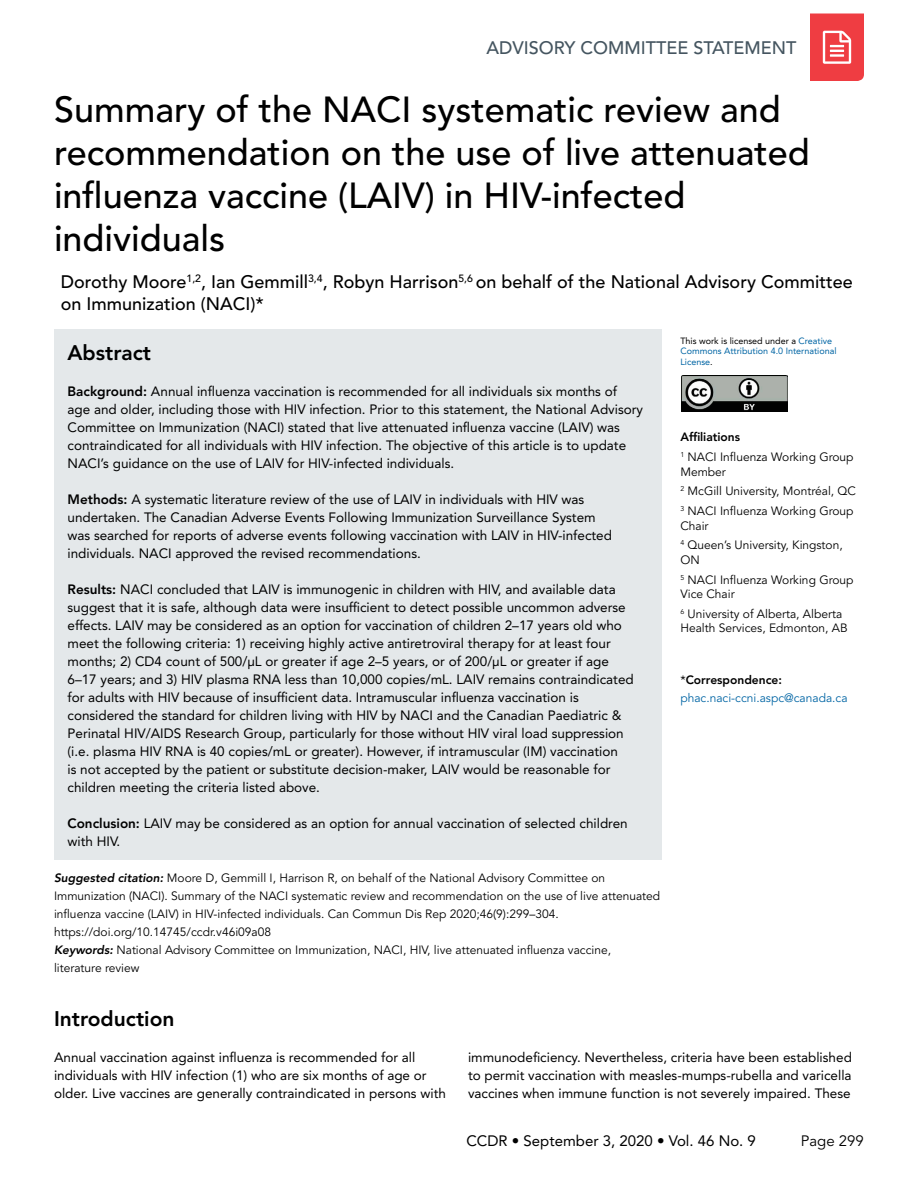
<style>
.page{position:relative;width:918px;height:1188px;background:#fff}
.page>*{position:absolute;margin:0;border:0;box-sizing:border-box;transform-origin:0 0}
.t1{font:500 36px/43.2px "Avenir LT Std";color:#000}
.t2{font:800 21px "Avenir LT Std";color:#000}
.t3{font:500 18px/21.6px "Avenir LT Std";color:#000}
.t4{font:500 18px "Avenir LT Std";color:#455560}
.t5{font:15px "Avenir LT Std";color:#000}
.t6{font:15px "Avenir LT Std";color:#000}
.t7{font:13.5px/18px "Avenir LT Std";color:#000}
.t8{font:12px/19.8px "Avenir LT Std";color:#000}
.t9{font:12px/18px "Avenir LT Std";color:#0065a4}
.t10{font:9px/10.5px "Avenir LT Std";color:#0065a4}
.s1{font-weight:800}
.s2{color:#000}
.s3{font-weight:800;color:#000}
.s4{font-weight:800;font-style:italic}
</style>
<div class="page">
<svg style="left:810px;top:14px;width:54px;height:67px;background:#f05256"></svg>
<div style="left:54px;top:329px;width:608px;height:531px;background:#e4e8ea"></div>
<img style="left:682px;top:375px;width:105px;height:37px">
<h3 class="t4" style="left:487px;top:37px;width:311px">ADVISORY COMMITTEE STATEMENT</h3>
<h1 class="t1" style="left:54px;top:89px;width:757px">Summary of the NACI systematic review and recommendation on the use of live attenuated influenza vaccine (LAIV) in HIV-infected individuals</h1>
<h3 class="t3" style="left:61px;top:271px;width:793px">Dorothy Moore<sup>1,2</sup>, Ian Gemmill<sup>3,4</sup>, Robyn Harrison<sup>5,6</sup> on behalf of the National Advisory Committee on Immunization (NACI)*</h3>
<h2 class="t2" style="left:68px;top:340px;width:85px">Abstract</h2>
<p class="t7" style="left:68px;top:382px;width:577px"><span class="s1">Background:</span> Annual influenza vaccination is recommended for all individuals six months of age and older, including those with HIV infection. Prior to this statement, the National Advisory Committee on Immunization (NACI) stated that live attenuated influenza vaccine (LAIV) was contraindicated for all individuals with HIV infection. The objective of this article is to update NACI’s guidance on the use of LAIV for HIV-infected individuals.</p>
<p class="t7" style="left:68px;top:490px;width:546px"><span class="s1">Methods:</span> A systematic literature review of the use of LAIV in individuals with HIV was undertaken. The Canadian Adverse Events Following Immunization Surveillance System was searched for reports of adverse events following vaccination with LAIV in HIV-infected individuals. NACI approved the revised recommendations.</p>
<p class="t7" style="left:68px;top:580px;width:568px"><span class="s1">Results:</span> NACI concluded that LAIV is immunogenic in children with HIV, and available data suggest that it is safe, although data were insufficient to detect possible uncommon adverse effects. LAIV may be considered as an option for vaccination of children 2–17 years old who meet the following criteria: 1) receiving highly active antiretroviral therapy for at least four months; 2) CD4 count of 500/µL or greater if age 2–5 years, or of 200/µL or greater if age 6–17 years; and 3) HIV plasma RNA less than 10,000 copies/mL. LAIV remains contraindicated for adults with HIV because of insufficient data. Intramuscular influenza vaccination is considered the standard for children living with HIV by NACI and the Canadian Paediatric &amp; Perinatal HIV/AIDS Research Group, particularly for those without HIV viral load suppression (i.e. plasma HIV RNA is 40 copies/mL or greater). However, if intramuscular (IM) vaccination<br>is not accepted by the patient or substitute decision-maker, LAIV would be reasonable for children meeting the criteria listed above.</p>
<p class="t7" style="left:68px;top:814px;width:562px"><span class="s1">Conclusion:</span> LAIV may be considered as an option for annual vaccination of selected children with HIV.</p>
<p class="t10" style="left:680px;top:335px;width:158px"><span class="s2">This work is licensed under a</span> Creative<br>Commons Attribution 4.0 International<br>License<span class="s2">.</span></p>
<p class="t8" style="left:680px;top:428px;width:175px"><span class="s1">Affiliations<br></span><sup>1</sup> NACI Influenza Working Group</p>
<p class="t8" style="left:680px;top:462px;width:177px">Member<br><sup>2</sup> McGill University, Montréal, QC<br><sup>3</sup> NACI Influenza Working Group</p>
<p class="t8" style="left:680px;top:516px;width:164px">Chair<br><sup>4</sup> Queen’s University, Kingston,</p>
<p class="t8" style="left:680px;top:550px;width:175px">ON<br><sup>5</sup> NACI Influenza Working Group</p>
<p class="t8" style="left:680px;top:584px;width:163px">Vice Chair<br><sup>6</sup> University of Alberta, Alberta</p>
<p class="t8" style="left:680px;top:618px;width:169px">Health Services, Edmonton, AB</p>
<p class="t9" style="left:680px;top:671px;width:169px"><span class="s2">*</span><span class="s3">Correspondence: </span>phac.naci-ccni.aspc@canada.ca</p>
<p class="t8" style="left:54px;top:869px;width:608px;line-height:18px"><span class="s4">Suggested citation:</span> Moore D, Gemmill I, Harrison R, on behalf of the National Advisory Committee on Immunization (NACI). Summary of the NACI systematic review and recommendation on the use of live attenuated influenza vaccine (LAIV) in HIV-infected individuals. Can Commun Dis Rep 2020;46(9):299–304. https://doi.org/10.14745/ccdr.v46i09a08<br><span class="s4">Keywords:</span> National Advisory Committee on Immunization, NACI, HIV, live attenuated influenza vaccine, literature review</p>
<h2 class="t2" style="left:54px;top:1006px;width:122px">Introduction</h2>
<p class="t7" style="left:54px;top:1048px;width:393px">Annual vaccination against influenza is recommended for all individuals with HIV infection (1) who are six months of age or older. Live vaccines are generally contraindicated in persons with</p>
<p class="t7" style="left:468px;top:1048px;width:385px;text-align:justify">immunodeficiency. Nevertheless, criteria have been established to permit vaccination with measles-mumps-rubella and varicella vaccines when immune function is not severely impaired. These</p>
<p class="t5" style="left:466px;top:1133px;width:291px">CCDR • September 3, 2020 • Vol. 46 No. 9</p>
<p class="t6" style="left:801px;top:1133px;width:65px">Page 299</p>
</div>
